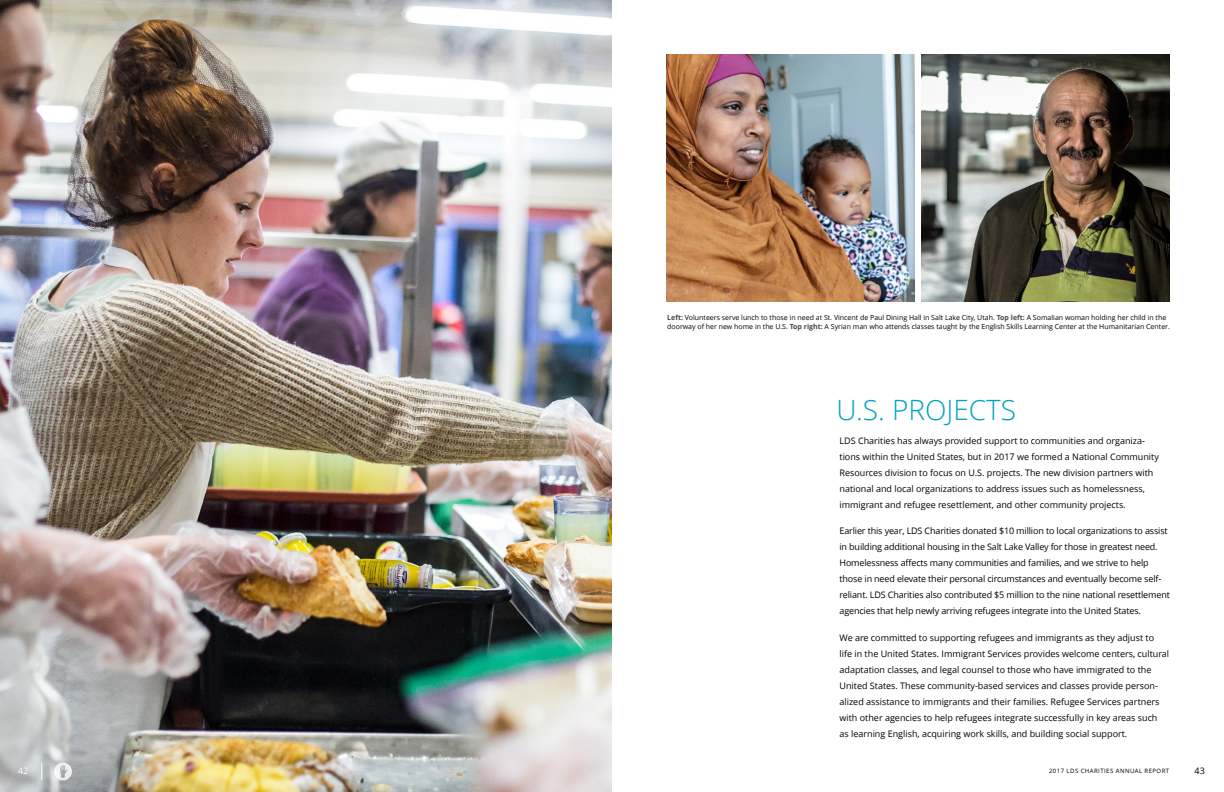
<style>
.page{position:relative;width:1224px;height:792px;background:#fff}
.page>*{position:absolute;margin:0;border:0;box-sizing:border-box;transform-origin:0 0}
.Headers{font:300 28px "Zoramlds Lat";color:#00a4be}
.Copy{font:9px/16px "Zoramlds Lat";color:#000}
.t1{font:9px "Zoramlds Lat";color:#fff}
.Photo_Caption{font:7px/9px "Zoramlds Lat";color:#000}
.t2{font:6px "Zoramlds Lat";letter-spacing:.075em;color:#000}
.s1{font-weight:700;color:#464747}
</style>
<div class="page">
<img style="left:666px;top:54px;width:248px;height:248px">
<img style="left:922px;top:54px;width:248px;height:248px">
<img style="left:0;top:0;width:612px;height:792px">
<svg style="left:42px;top:763px;width:1px;height:17px"></svg>
<svg style="left:54px;top:762px;width:18px;height:18px"></svg>
<p class="Photo_Caption" style="left:667px;top:313px;width:504px"><span class="s1">Left:</span> Volunteers serve lunch to those in need at St. Vincent de Paul Dining Hall in Salt Lake City, Utah. <span class="s1">Top left:</span> A Somalian woman holding her child in the doorway of her new home in the U.S. <span class="s1">Top right:</span> A Syrian man who attends classes taught by the English Skills Learning Center at the Humanitarian Center.</p>
<p class="Headers" style="left:837px;top:389px;width:181px">U.S. PROJECTS</p>
<p class="Copy" style="left:840px;top:432px;width:321px">LDS Charities has always provided support to communities and organiza&shy;tions within the United States, but in 2017 we formed a National Community Resources division to focus on U.S. projects. The new division partners with national and local organizations to address issues such as homelessness, immigrant and refugee resettlement, and other community projects.</p>
<p class="Copy" style="left:840px;top:523px;width:332px">Earlier this year, LDS Charities donated $10 million to local organizations to assist in building additional housing in the Salt Lake Valley for those in greatest need.<br>Homelessness affects many communities and families, and we strive to help those in need elevate their personal circumstances and eventually become self&shy;reliant. LDS Charities also contributed $5 million to the nine national resettlement agencies that help newly arriving refugees integrate into the United States.</p>
<p class="Copy" style="left:840px;top:630px;width:331px">We are committed to supporting refugees and immigrants as they adjust to<br>life in the United States. Immigrant Services provides welcome centers, cultural adaptation classes, and legal counsel to those who have immigrated to the United States. These community-based services and classes provide person&shy;alized assistance to immigrants and their families. Refugee Services partners with other agencies to help refugees integrate successfully in key areas such<br>as learning English, acquiring work skills, and building social support.</p>
<p class="t1" style="left:18px;top:764px;width:12px">42</p>
<p class="t2" style="left:1049px;top:767px;width:122px">2017 LDS CHARITIES ANNUAL REPORT</p>
<p class="Copy" style="left:1195px;top:762px;width:12px">43</p>
</div>
